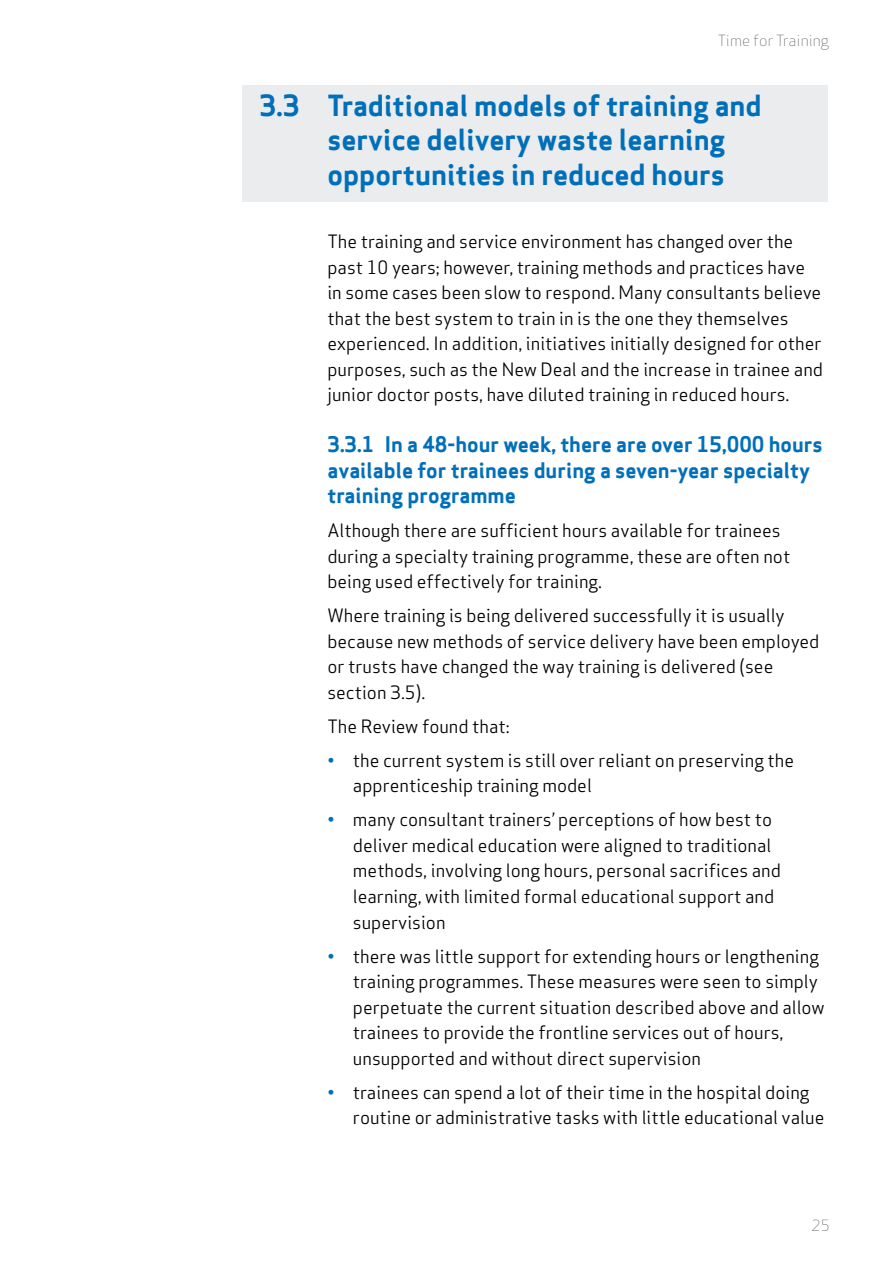
<style>
.page{position:relative;width:893px;height:1263px;background:#fff}
.page>*{position:absolute;margin:0;border:0;box-sizing:border-box;transform-origin:0 0}
.t1{font:28.5px/34.2px "Apex Sans Bold T";color:#006fba}
.t2{font:21px/25.5px "Apex Sans Bold T";color:#006fba}
.t3{font:18px/25.5px "Apex Sans Book T";color:#000}
.t4{font:15px "Apex Sans Light T";color:#565655}
.s1{color:#006fba}
</style>
<div class="page">
<div style="left:242px;top:85px;width:586px;height:117px;background:#ebecee"></div>
<p class="t4" style="left:718px;top:31px;width:113px">Time for Training</p>
<h1 class="t1" style="left:327px;top:88px;width:436px;text-indent:-68px">3.3 Traditional models of training and service delivery waste learning opportunities in reduced hours</h1>
<p class="t3" style="left:327px;top:229px;width:497px">The training and service environment has changed over the past 10 years; however, training methods and practices have in some cases been slow to respond. Many consultants believe that the best system to train in is the one they themselves experienced. In addition, initiatives initially designed for other purposes, such as the New Deal and the increase in trainee and junior doctor posts, have diluted training in reduced hours.</p>
<p class="t2" style="left:327px;top:432px;width:497px">3.3.1 In a 48-hour week, there are over 15,000 hours available for trainees during a seven-year specialty training programme</p>
<p class="t3" style="left:327px;top:518px;width:464px">Although there are sufficient hours available for trainees during a specialty training programme, these are often not being used effectively for training.</p>
<p class="t3" style="left:327px;top:603px;width:493px">Where training is being delivered successfully it is usually because new methods of service delivery have been employed or trusts have changed the way training is delivered (see section 3.5).</p>
<p class="t3" style="left:327px;top:713px;width:184px">The Review found that:</p>
<p class="t3" style="left:353px;top:747px;width:443px;text-indent:-26px"><span class="s1">•</span> the current system is still over reliant on preserving the apprenticeship training model</p>
<p class="t3" style="left:353px;top:807px;width:430px;text-indent:-26px"><span class="s1">•</span> many consultant trainers’ perceptions of how best to deliver medical education were aligned to traditional methods, involving long hours, personal sacrifices and learning, with limited formal educational support and supervision</p>
<p class="t3" style="left:353px;top:943px;width:473px;text-indent:-26px"><span class="s1">•</span> there was little support for extending hours or lengthening training programmes. These measures were seen to simply perpetuate the current situation described above and allow trainees to provide the frontline services out of hours, unsupported and without direct supervision</p>
<p class="t3" style="left:353px;top:1079px;width:473px;text-indent:-26px"><span class="s1">•</span> trainees can spend a lot of their time in the hospital doing routine or administrative tasks with little educational value</p>
<p class="t4" style="left:812px;top:1216px;width:18px">25</p>
</div>
